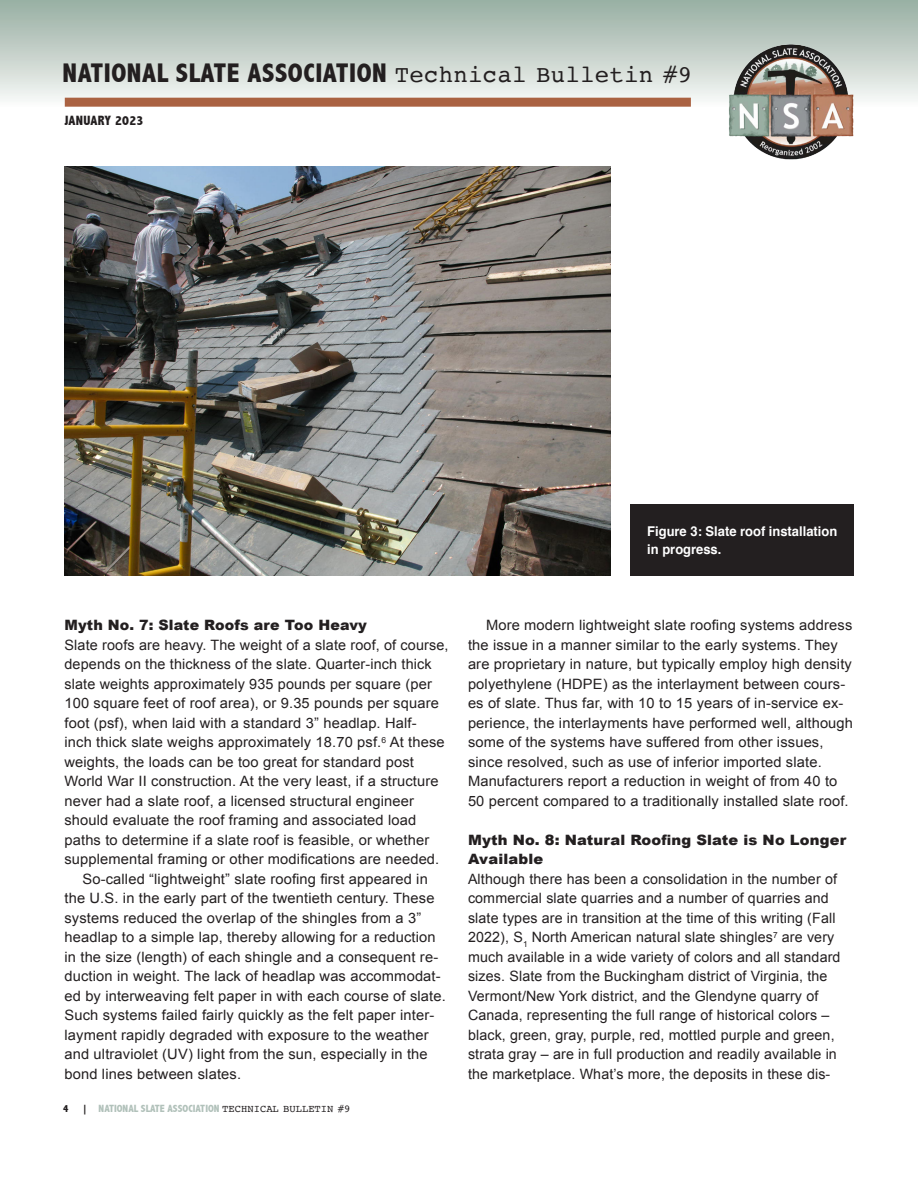
<style>
.page{position:relative;width:918px;height:1188px;background:#fff}
.page>*{position:absolute;margin:0;border:0;box-sizing:border-box;transform-origin:0 0}
.t1{font:800 condensed 27px "Abadi";letter-spacing:.02em;color:#231f20}
.slate_body_copy_no_i{font:14.25px/19.5px "Arial";letter-spacing:.01em;color:#231f20}
.slate_body_copy{font:14.25px/19.5px "Arial";letter-spacing:.01em;color:#231f20}
.slate_para_heads{font:900 14.25px/19.5px "Arial";letter-spacing:.01em;color:#231f20}
.slate_captions{font:700 13.5px/18px "Helvetica";color:#fff;scale:.96 1}
.t2{font:800 condensed 13.5px "Abadi";letter-spacing:.02em;color:#231f20}
.t3{font:800 condensed 10.5px "Abadi";color:#b1c1ba}
.t4{font:800 condensed 10.5px "Abadi";color:#231f20}
.s1{font-family:"Courier";font-weight:400;font-stretch:normal;font-size:24px}
.s2{color:#231f20}
.s3{font-family:"Courier";font-weight:400;font-stretch:normal;color:#231f20}
</style>
<div class="page">
<div style="left:0;top:0;width:918px;height:107px;background:linear-gradient(to bottom,#96ada1,#f9faf9)"></div>
<img style="left:724px;top:42px;width:133px;height:118px">
<div style="left:65px;top:98px;width:626px;height:9px;background:#aa6242"></div>
<img style="left:65px;top:166px;width:545px;height:409px">
<div style="left:630px;top:504px;width:224px;height:72px;background:#231f20"></div>
<h1 class="t1" style="left:63px;top:57px;width:631px">NATIONAL SLATE ASSOCIATION <span class="s1">Technical Bulletin #9</span></h1>
<p class="t2" style="left:64px;top:113px;width:80px">JANUARY 2023</p>
<p class="slate_captions" style="left:647px;top:522px;width:199px">Figure 3: Slate roof installation in progress.</p>
<p class="slate_para_heads" style="left:64px;top:615px;width:304px">Myth No. 7: Slate Roofs are Too Heavy</p>
<p class="slate_body_copy_no_i" style="left:64px;top:635px;width:386px">Slate roofs are heavy. The weight of a slate roof, of course, depends on the thickness of the slate. Quarter-inch thick slate weights approximately 935 pounds per square (per 100 square feet of roof area), or 9.35 pounds per square foot (psf), when laid with a standard 3” headlap. Half-<br>inch thick slate weighs approximately 18.70 psf.<sup>6</sup> At these weights, the loads can be too great for standard post World War II construction. At the very least, if a structure never had a slate roof, a licensed structural engineer should evaluate the roof framing and associated load paths to determine if a slate roof is feasible, or whether supplemental framing or other modifications are needed.</p>
<p class="slate_body_copy" style="left:64px;top:869px;width:383px;text-indent:18px">So-called “lightweight” slate roofing first appeared in the U.S. in the early part of the twentieth century. These systems reduced the overlap of the shingles from a 3” headlap to a simple lap, thereby allowing for a reduction in the size (length) of each shingle and a consequent re&shy;duction in weight. The lack of headlap was accommodat&shy;ed by interweaving felt paper in with each course of slate.<br>Such systems failed fairly quickly as the felt paper inter&shy;layment rapidly degraded with exposure to the weather and ultraviolet (UV) light from the sun, especially in the bond lines between slates.</p>
<p class="t4" style="left:63px;top:1102px;width:7px">4</p>
<p class="t3" style="left:82px;top:1102px;width:270px"><span class="s2">|</span> NATIONAL SLATE ASSOCIATION <span class="s3">TECHNICAL BULLETIN #9</span></p>
<p class="slate_body_copy" style="left:468px;top:616px;width:387px;text-indent:18px">More modern lightweight slate roofing systems address the issue in a manner similar to the early systems. They are proprietary in nature, but typically employ high density polyethylene (HDPE) as the interlayment between cours&shy;es of slate. Thus far, with 10 to 15 years of in-service ex&shy;perience, the interlayments have performed well, although some of the systems have suffered from other issues, since resolved, such as use of inferior imported slate.<br>Manufacturers report a reduction in weight of from 40 to 50 percent compared to a traditionally installed slate roof.</p>
<p class="slate_para_heads" style="left:468px;top:830px;width:380px">Myth No. 8: Natural Roofing Slate is No Longer<br>Available</p>
<p class="slate_body_copy_no_i" style="left:468px;top:869px;width:374px">Although there has been a consolidation in the number of commercial slate quarries and a number of quarries and slate types are in transition at the time of this writing (Fall 2022), S<sub>1</sub> North American natural slate shingles<sup>7</sup> are very much available in a wide variety of colors and all standard sizes. Slate from the Buckingham district of Virginia, the Vermont/New York district, and the Glendyne quarry of Canada, representing the full range of historical colors – black, green, gray, purple, red, mottled purple and green, strata gray – are in full production and readily available in the marketplace. What’s more, the deposits in these dis-</p>
</div>
